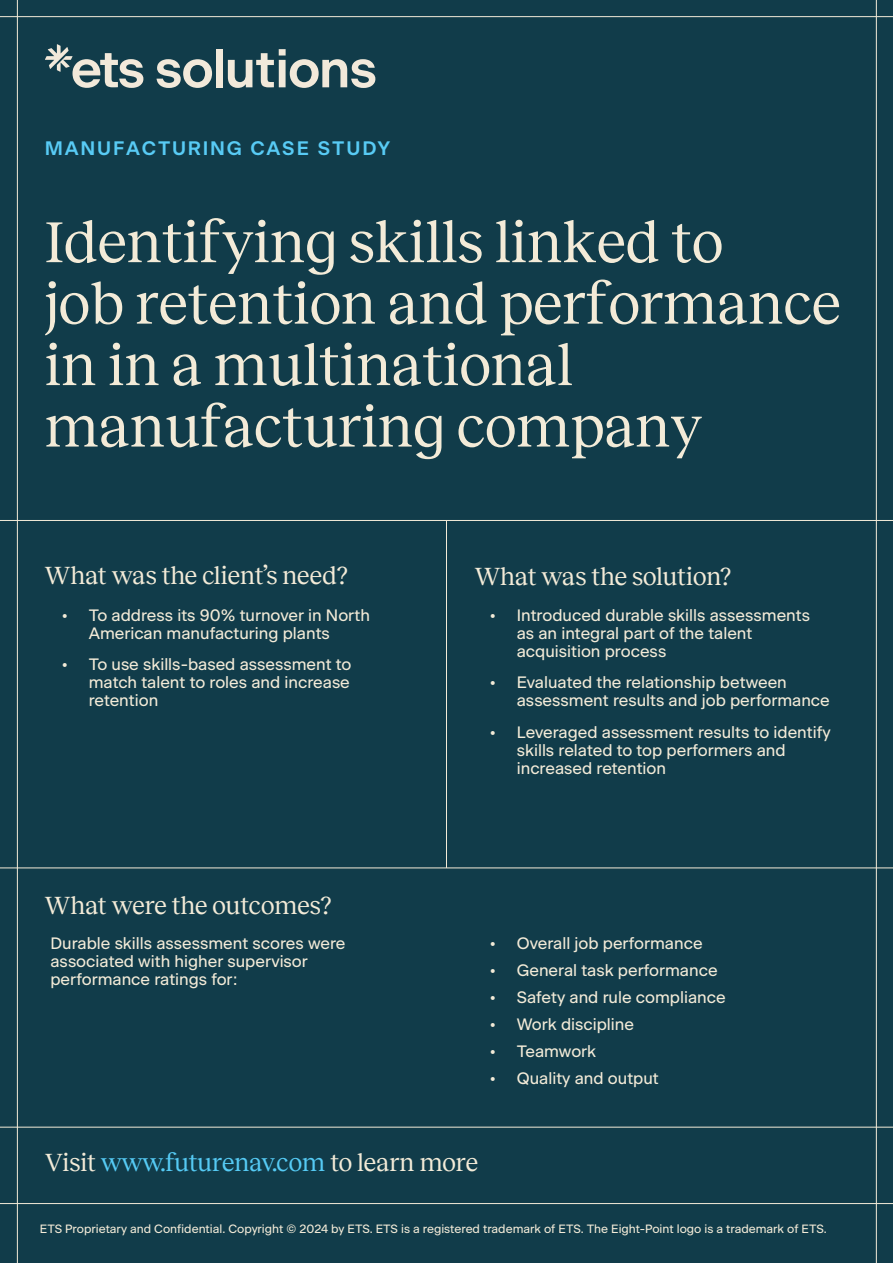
<style>
.page{position:relative;width:893px;height:1263px;background:#113c4a}
.page>*{position:absolute;margin:0;border:0;box-sizing:border-box;transform-origin:0 0}
.t1{font:59.55px/61.5px "Speckless";color:#f3ebd8}
.t2{font:25.5px "Speckless";letter-spacing:-.005em;color:#f3ebd8}
.t3{font:25.5px "Speckless";letter-spacing:-.01em;color:#56cbf5}
.t4{font:600 19.5px "Beausite Classic";letter-spacing:.09em;color:#58cbf5}
.t5{font:16.5px/18px "Beausite Classic";color:#f3ebd8}
.t6{font:12px "Beausite Classic";color:#f3ebd8}
.s1{color:#f3ebd8}
</style>
<div class="page">
<hr style="left:0;top:1203px;width:893px;height:1px;background:#f3ebd8">
<hr style="left:0;top:1127px;width:893px;height:1px;background:#f3ebd8">
<hr style="left:17px;top:0;width:1px;height:1263px;background:#f3ebd8">
<hr style="left:876px;top:0;width:1px;height:1263px;background:#f3ebd8">
<hr style="left:0;top:16px;width:893px;height:1px;background:#f3ebd8">
<hr style="left:0;top:520px;width:893px;height:1px;background:#f3ebd8">
<hr style="left:446px;top:520px;width:1px;height:348px;background:#f3ebd8">
<hr style="left:0;top:867px;width:893px;height:1px;background:#f3ebd8">
<svg style="left:45px;top:44px;width:98px;height:44px"></svg>
<svg style="left:157px;top:59px;width:55px;height:29px"></svg>
<div style="left:216px;top:49px;width:7px;height:38px;background:#f2e9da"></div>
<svg style="left:228px;top:49px;width:147px;height:39px"></svg>
<p class="t4" style="left:45px;top:133px;width:347px">MANUFACTURING CASE STUDY</p>
<h1 class="t1" style="left:45px;top:206px;width:797px">Identifying skills linked to<br>job retention and performance in in a multinational manufacturing company</h1>
<h2 class="t2" style="left:45px;top:557px;width:304px">What was the client’s need?</h2>
<h2 class="t2" style="left:475px;top:558px;width:258px">What was the solution?</h2>
<p class="t5" style="left:89px;top:604px;width:283px;text-indent:-27px">• To address its 90% turnover in North<br>American manufacturing plants</p>
<p class="t5" style="left:89px;top:654px;width:264px;text-align:justify;text-indent:-27px">• To use skills-based assessment to match talent to roles and increase retention</p>
<p class="t5" style="left:517px;top:604px;width:295px;text-indent:-27px">• Introduced durable skills assessments as an integral part of the talent acquisition process</p>
<p class="t5" style="left:517px;top:672px;width:314px;text-indent:-27px">• Evaluated the relationship between assessment results and job performance</p>
<p class="t5" style="left:517px;top:721px;width:316px;text-indent:-27px">• Leveraged assessment results to identify skills related to top performers and increased retention</p>
<h2 class="t2" style="left:45px;top:887px;width:288px">What were the outcomes?</h2>
<p class="t5" style="left:50px;top:933px;width:297px">Durable skills assessment scores were associated with higher supervisor performance ratings for:</p>
<p class="t5" style="left:490px;top:933px;width:214px">• Overall job performance</p>
<p class="t5" style="left:490px;top:960px;width:229px">• General task performance</p>
<p class="t5" style="left:490px;top:987px;width:237px">• Safety and rule compliance</p>
<p class="t5" style="left:490px;top:1014px;width:146px">• Work discipline</p>
<p class="t5" style="left:490px;top:1041px;width:108px">• Teamwork</p>
<p class="t5" style="left:490px;top:1068px;width:171px">• Quality and output</p>
<h2 class="t3" style="left:45px;top:1144px;width:434px"><span class="s1">Visit</span> www.futurenav.com <span class="s1">to learn more</span></h2>
<p class="t6" style="left:40px;top:1220px;width:788px">ETS Proprietary and Confidential. Copyright © 2024 by ETS. ETS is a registered trademark of ETS. The Eight-Point logo is a trademark of ETS.</p>
</div>
